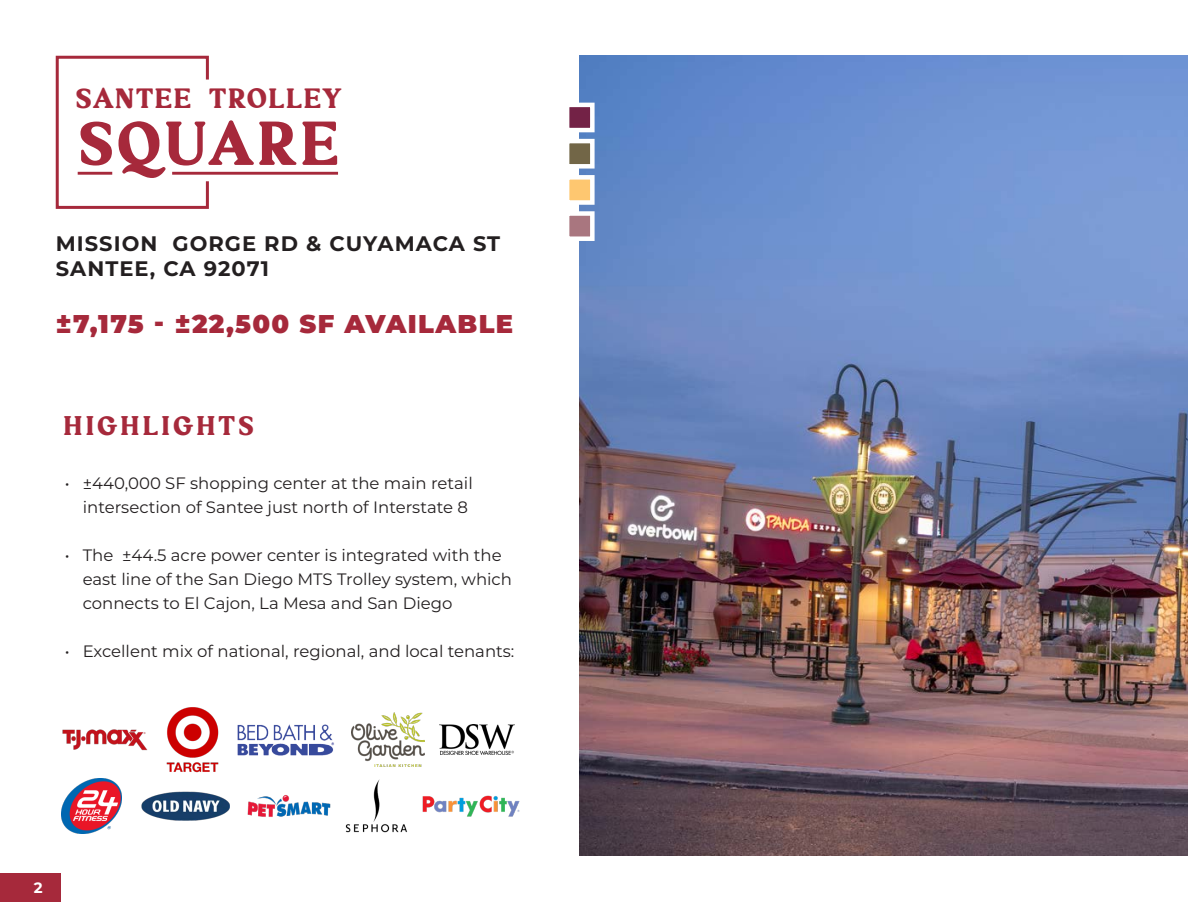
<style>
.page{position:relative;width:1188px;height:918px;background:#fff}
.page>*{position:absolute;margin:0;border:0;box-sizing:border-box;transform-origin:0 0}
.t1{font:59.85px "Ranille";letter-spacing:.05em;color:#a6293b}
.t2{font:27.15px "Ranille";letter-spacing:.05em;color:#a6293b}
.t3{font:26.25px "Ranille";letter-spacing:.12em;color:#a6293b}
.t4{font:900 25.65px "Montserrat";letter-spacing:.05em;color:#a6293b}
.t5{font:700 21px "Montserrat";letter-spacing:.05em;color:#231f20}
.t6{font:16.5px/24px "Montserrat";color:#231f20;text-align:right}
.t7{font:700 15px "Montserrat";color:#fff}
</style>
<div class="page">
<img style="left:580px;top:56px;width:608px;height:799px">
<hr style="left:172px;top:172px;width:166px;height:3px;background:#a6293b">
<svg style="left:55px;top:55px;width:155px;height:154px"></svg>
<img style="left:166px;top:707px;width:53px;height:66px">
<img style="left:237px;top:724px;width:97px;height:31px">
<img style="left:62px;top:729px;width:86px;height:21px">
<img style="left:142px;top:791px;width:87px;height:30px">
<img style="left:247px;top:795px;width:79px;height:22px">
<img style="left:61px;top:779px;width:61px;height:54px">
<img style="left:352px;top:713px;width:73px;height:53px">
<img style="left:326px;top:779px;width:82px;height:54px">
<img style="left:422px;top:795px;width:98px;height:22px">
<img style="left:439px;top:724px;width:75px;height:31px">
<div style="left:565px;top:103px;width:30px;height:29px;background:#732246;border:4px solid #fff"></div>
<div style="left:565px;top:139px;width:30px;height:30px;background:#726647;border:4px solid #fff"></div>
<div style="left:565px;top:175px;width:30px;height:30px;background:#fec770;border:4px solid #fff"></div>
<div style="left:565px;top:211px;width:30px;height:30px;background:#a9767f;border:4px solid #fff"></div>
<div style="left:0;top:873px;width:61px;height:29px;background:#a6293b"></div>
<p class="t2" style="left:76px;top:80px;width:267px">SANTEE TROLLEY</p>
<p class="t1" style="left:79px;top:104px;width:262px">SQUARE</p>
<p class="t5" style="left:56px;top:228px;width:446px">MISSION GORGE RD &amp; CUYAMACA ST</p>
<p class="t5" style="left:56px;top:253px;width:215px">SANTEE, CA 92071</p>
<p class="t4" style="left:56px;top:305px;width:459px">±7,175 - ±22,500 SF AVAILABLE</p>
<p class="t3" style="left:64px;top:408px;width:192px">HIGHLIGHTS</p>
<p class="t6" style="left:65px;top:471px;width:410px">• ±440,000 SF shopping center at the main retail intersection of Santee just north of Interstate 8</p>
<p class="t6" style="left:83px;top:543px;width:431px;text-align:left;text-indent:-18px">• The ±44.5 acre power center is integrated with the east line of the San Diego MTS Trolley system, which connects to El Cajon, La Mesa and San Diego</p>
<p class="t6" style="left:65px;top:639px;width:451px">• Excellent mix of national, regional, and local tenants:</p>
<p class="t7" style="left:34px;top:877px;width:10px">2</p>
</div>
